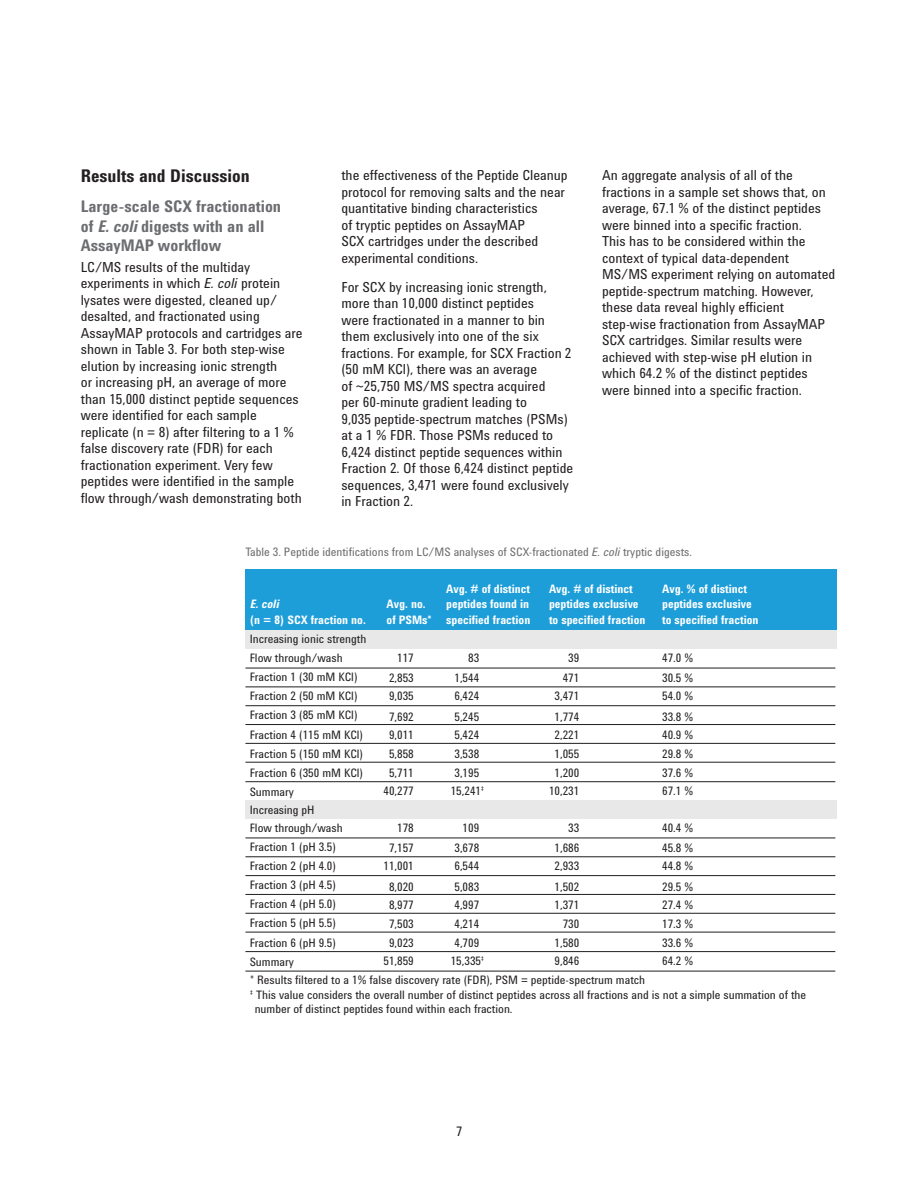
<style>
.page{position:relative;width:918px;height:1188px;background:#fff}
.page>*{position:absolute;margin:0;border:0;box-sizing:border-box;transform-origin:0 0}
.Subhead_1{font:700 18px "Agilent Condensed CFF";color:#231f20}
.Subhead_2{font:700 16.5px/19.5px "Agilent Condensed CFF";color:#6c6d70}
.Body_copy{font:14.25px/16.5px "Agilent Condensed CFF";color:#231f20}
.t1{font:13.5px "Agilent Condensed CFF";color:#231f20}
.t2{font:12px/19px "Agilent Condensed CFF";color:#211e1e;text-align:justify}
.t3{font:700 12px "Agilent Condensed CFF";color:#fff}
.t4{font:12px "Agilent Condensed CFF";color:#6c6d70}
.t5{font:italic 700 12px "Agilent Condensed CFF";color:#fff}
.s1{font-style:italic}
</style>
<div class="page">
<hr style="left:245px;top:894px;width:590px;height:1px;background:#211e1e">
<hr style="left:245px;top:857px;width:590px;height:1px;background:#211e1e">
<hr style="left:245px;top:875px;width:590px;height:1px;background:#211e1e">
<hr style="left:245px;top:932px;width:590px;height:1px;background:#211e1e">
<hr style="left:245px;top:913px;width:590px;height:1px;background:#211e1e">
<hr style="left:245px;top:838px;width:590px;height:1px;background:#211e1e">
<hr style="left:245px;top:951px;width:590px;height:1px;background:#211e1e">
<hr style="left:245px;top:724px;width:590px;height:1px;background:#211e1e">
<hr style="left:245px;top:687px;width:590px;height:1px;background:#211e1e">
<hr style="left:245px;top:705px;width:590px;height:1px;background:#211e1e">
<hr style="left:245px;top:762px;width:590px;height:1px;background:#211e1e">
<hr style="left:245px;top:743px;width:590px;height:1px;background:#211e1e">
<div style="left:245px;top:569px;width:592px;height:61px;background:#1e9ed9"></div>
<hr style="left:245px;top:668px;width:590px;height:1px;background:#211e1e">
<hr style="left:245px;top:781px;width:590px;height:1px;background:#211e1e">
<div style="left:245px;top:630px;width:592px;height:19px;background:#e8e8e9"></div>
<div style="left:245px;top:800px;width:592px;height:19px;background:#e8e8e9"></div>
<hr style="left:245px;top:971px;width:590px;height:1px;background:#211e1e">
<p class="Subhead_1" style="left:81px;top:162px;width:170px">Results and Discussion</p>
<p class="Subhead_2" style="left:81px;top:196px;width:202px">Large-scale SCX fractionation of <span class="s1">E. coli</span> digests with an all<br>AssayMAP workflow</p>
<p class="Body_copy" style="left:81px;top:258px;width:223px">LC/MS results of the multiday experiments in which <span class="s1">E. coli</span> protein lysates were digested, cleaned up/ desalted, and fractionated using AssayMAP protocols and cartridges are shown in Table 3. For both step‑wise elution by increasing ionic strength<br>or increasing pH, an average of more than 15,000 distinct peptide sequences were identified for each sample replicate (n = 8) after filtering to a 1 % false discovery rate (FDR) for each fractionation experiment. Very few peptides were identified in the sample flow through/wash demonstrating both</p>
<p class="Body_copy" style="left:341px;top:166px;width:228px">the effectiveness of the Peptide Cleanup protocol for removing salts and the near quantitative binding characteristics<br>of tryptic peptides on AssayMAP<br>SCX cartridges under the described experimental conditions.</p>
<p class="Body_copy" style="left:341px;top:278px;width:233px">For SCX by increasing ionic strength, more than 10,000 distinct peptides<br>were fractionated in a manner to bin them exclusively into one of the six fractions. For example, for SCX Fraction 2 (50 mM KCl), there was an average<br>of ~25,750 MS/MS spectra acquired<br>per 60-minute gradient leading to<br>9,035 peptide-spectrum matches (PSMs) at a 1 % FDR. Those PSMs reduced to 6,424 distinct peptide sequences within Fraction 2. Of those 6,424 distinct peptide sequences, 3,471 were found exclusively in Fraction 2.</p>
<p class="Body_copy" style="left:602px;top:166px;width:235px">An aggregate analysis of all of the fractions in a sample set shows that, on average, 67.1 % of the distinct peptides were binned into a specific fraction.<br>This has to be considered within the context of typical data‑dependent MS/MS experiment relying on automated peptide‑spectrum matching. However, these data reveal highly efficient step‑wise fractionation from AssayMAP SCX cartridges. Similar results were achieved with step-wise pH elution in which 64.2 % of the distinct peptides were binned into a specific fraction.</p>
<p class="t4" style="left:245px;top:542px;width:448px">Table 3. Peptide identifications from LC/MS analyses of SCX-fractionated <span class="s1">E. coli</span> tryptic digests.</p>
<p class="t5" style="left:250px;top:595px;width:31px">E. coli</p>
<p class="t2" style="left:250px;top:629px;width:118px">Increasing ionic strength</p>
<p class="t3" style="left:250px;top:610px;width:118px">(n = 8) SCX fraction no.</p>
<p class="t2" style="left:250px;top:648px;width:95px">Flow through/wash</p>
<p class="t2" style="left:250px;top:686px;width:109px">Fraction 2 (50 mM KCl)</p>
<p class="t2" style="left:250px;top:667px;width:109px">Fraction 1 (30 mM KCl)</p>
<p class="t2" style="left:250px;top:705px;width:109px">Fraction 3 (85 mM KCl)</p>
<p class="t2" style="left:250px;top:743px;width:115px">Fraction 5 (150 mM KCl)<br>Fraction 6 (350 mM KCl)<br>Summary</p>
<p class="t2" style="left:250px;top:724px;width:115px">Fraction 4 (115 mM KCl)</p>
<p class="t2" style="left:250px;top:800px;width:66px">Increasing pH</p>
<p class="t2" style="left:250px;top:818px;width:95px">Flow through/wash</p>
<p class="t2" style="left:250px;top:856px;width:88px">Fraction 2 (pH 4.0)</p>
<p class="t2" style="left:250px;top:837px;width:88px">Fraction 1 (pH 3.5)</p>
<p class="t2" style="left:250px;top:875px;width:88px">Fraction 3 (pH 4.5)</p>
<p class="t2" style="left:250px;top:913px;width:88px">Fraction 5 (pH 5.5)<br>Fraction 6 (pH 9.5)<br>Summary</p>
<p class="t2" style="left:250px;top:894px;width:88px">Fraction 4 (pH 5.0)</p>
<p class="t3" style="left:446px;top:579px;width:85px">Avg. # of distinct</p>
<p class="t3" style="left:387px;top:595px;width:40px">Avg. no.</p>
<p class="t3" style="left:446px;top:595px;width:85px">peptides found in</p>
<p class="t3" style="left:387px;top:610px;width:47px">of PSMs*</p>
<p class="t3" style="left:446px;top:610px;width:86px">specified fraction</p>
<p class="t2" style="left:397px;top:648px;width:18px">117</p>
<p class="t2" style="left:468px;top:648px;width:13px">83</p>
<p class="t2" style="left:389px;top:668px;width:26px">2,853</p>
<p class="t2" style="left:454px;top:668px;width:26px">1,544</p>
<p class="t2" style="left:389px;top:686px;width:26px">9,035</p>
<p class="t2" style="left:454px;top:686px;width:26px">6,424</p>
<p class="t2" style="left:389px;top:706px;width:26px">7,692</p>
<p class="t2" style="left:454px;top:706px;width:26px">5,245</p>
<p class="t2" style="left:389px;top:725px;width:26px">9,011</p>
<p class="t2" style="left:389px;top:762px;width:26px">5,711</p>
<p class="t2" style="left:389px;top:744px;width:26px">5,858</p>
<p class="t2" style="left:454px;top:725px;width:26px">5,424</p>
<p class="t2" style="left:454px;top:762px;width:26px">3,195</p>
<p class="t2" style="left:454px;top:744px;width:26px">3,538</p>
<p class="t2" style="left:383px;top:781px;width:32px">40,277</p>
<p class="t2" style="left:451px;top:781px;width:35px">15,241<sup>‡</sup></p>
<p class="t2" style="left:397px;top:818px;width:18px">178</p>
<p class="t2" style="left:463px;top:818px;width:18px">109</p>
<p class="t2" style="left:389px;top:838px;width:26px">7,157</p>
<p class="t2" style="left:454px;top:838px;width:26px">3,678</p>
<p class="t2" style="left:383px;top:856px;width:32px">11,001</p>
<p class="t2" style="left:454px;top:856px;width:26px">6,544</p>
<p class="t2" style="left:389px;top:876px;width:26px">8,020</p>
<p class="t2" style="left:454px;top:876px;width:26px">5,083</p>
<p class="t2" style="left:389px;top:895px;width:26px">8,977</p>
<p class="t2" style="left:389px;top:932px;width:26px">9,023</p>
<p class="t2" style="left:389px;top:914px;width:26px">7,503</p>
<p class="t2" style="left:454px;top:895px;width:26px">4,997</p>
<p class="t2" style="left:454px;top:932px;width:26px">4,709</p>
<p class="t2" style="left:454px;top:914px;width:26px">4,214</p>
<p class="t2" style="left:383px;top:951px;width:32px">51,859</p>
<p class="t2" style="left:451px;top:951px;width:35px">15,335<sup>‡</sup></p>
<p class="t3" style="left:549px;top:579px;width:85px">Avg. # of distinct</p>
<p class="t3" style="left:662px;top:579px;width:86px">Avg. % of distinct</p>
<p class="t3" style="left:549px;top:595px;width:91px">peptides exclusive</p>
<p class="t3" style="left:662px;top:595px;width:91px">peptides exclusive</p>
<p class="t3" style="left:549px;top:610px;width:98px">to specified fraction</p>
<p class="t3" style="left:662px;top:610px;width:98px">to specified fraction</p>
<p class="t2" style="left:568px;top:648px;width:13px">39</p>
<p class="t2" style="left:662px;top:648px;width:33px">47.0 %</p>
<p class="t2" style="left:563px;top:668px;width:18px">471</p>
<p class="t2" style="left:662px;top:668px;width:33px">30.5 %</p>
<p class="t2" style="left:555px;top:686px;width:26px">3,471</p>
<p class="t2" style="left:662px;top:686px;width:33px">54.0 %</p>
<p class="t2" style="left:555px;top:706px;width:26px">1,774</p>
<p class="t2" style="left:662px;top:706px;width:33px">33.8 %</p>
<p class="t2" style="left:555px;top:725px;width:26px">2,221</p>
<p class="t2" style="left:555px;top:762px;width:26px">1,200</p>
<p class="t2" style="left:555px;top:744px;width:26px">1,055</p>
<p class="t2" style="left:662px;top:725px;width:33px">40.9 %</p>
<p class="t2" style="left:662px;top:763px;width:33px">37.6 %</p>
<p class="t2" style="left:662px;top:744px;width:33px">29.8 %</p>
<p class="t2" style="left:549px;top:781px;width:32px">10,231</p>
<p class="t2" style="left:662px;top:781px;width:33px">67.1 %</p>
<p class="t2" style="left:568px;top:818px;width:13px">33</p>
<p class="t2" style="left:662px;top:818px;width:33px">40.4 %</p>
<p class="t2" style="left:555px;top:838px;width:26px">1,686</p>
<p class="t2" style="left:662px;top:838px;width:33px">45.8 %</p>
<p class="t2" style="left:555px;top:856px;width:26px">2,933</p>
<p class="t2" style="left:662px;top:856px;width:33px">44.8 %</p>
<p class="t2" style="left:555px;top:876px;width:26px">1,502</p>
<p class="t2" style="left:662px;top:876px;width:33px">29.5 %</p>
<p class="t2" style="left:555px;top:895px;width:26px">1,371</p>
<p class="t2" style="left:555px;top:932px;width:26px">1,580</p>
<p class="t2" style="left:563px;top:914px;width:18px">730</p>
<p class="t2" style="left:662px;top:895px;width:33px">27.4 %</p>
<p class="t2" style="left:662px;top:932px;width:33px">33.6 %</p>
<p class="t2" style="left:662px;top:914px;width:33px">17.3 %</p>
<p class="t2" style="left:555px;top:951px;width:26px">9,846</p>
<p class="t2" style="left:662px;top:951px;width:33px">64.2 %</p>
<p class="t2" style="left:250px;top:970px;width:397px">* Results filtered to a 1% false discovery rate (FDR), PSM = peptide-spectrum match</p>
<p class="t2" style="left:250px;top:985px;width:558px"><sup>‡</sup> This value considers the overall number of distinct peptides across all fractions and is not a simple summation of the</p>
<p class="t2" style="left:255px;top:999px;width:259px">number of distinct peptides found within each fraction.</p>
<p class="t1" style="left:456px;top:1122px;width:8px">7</p>
</div>
